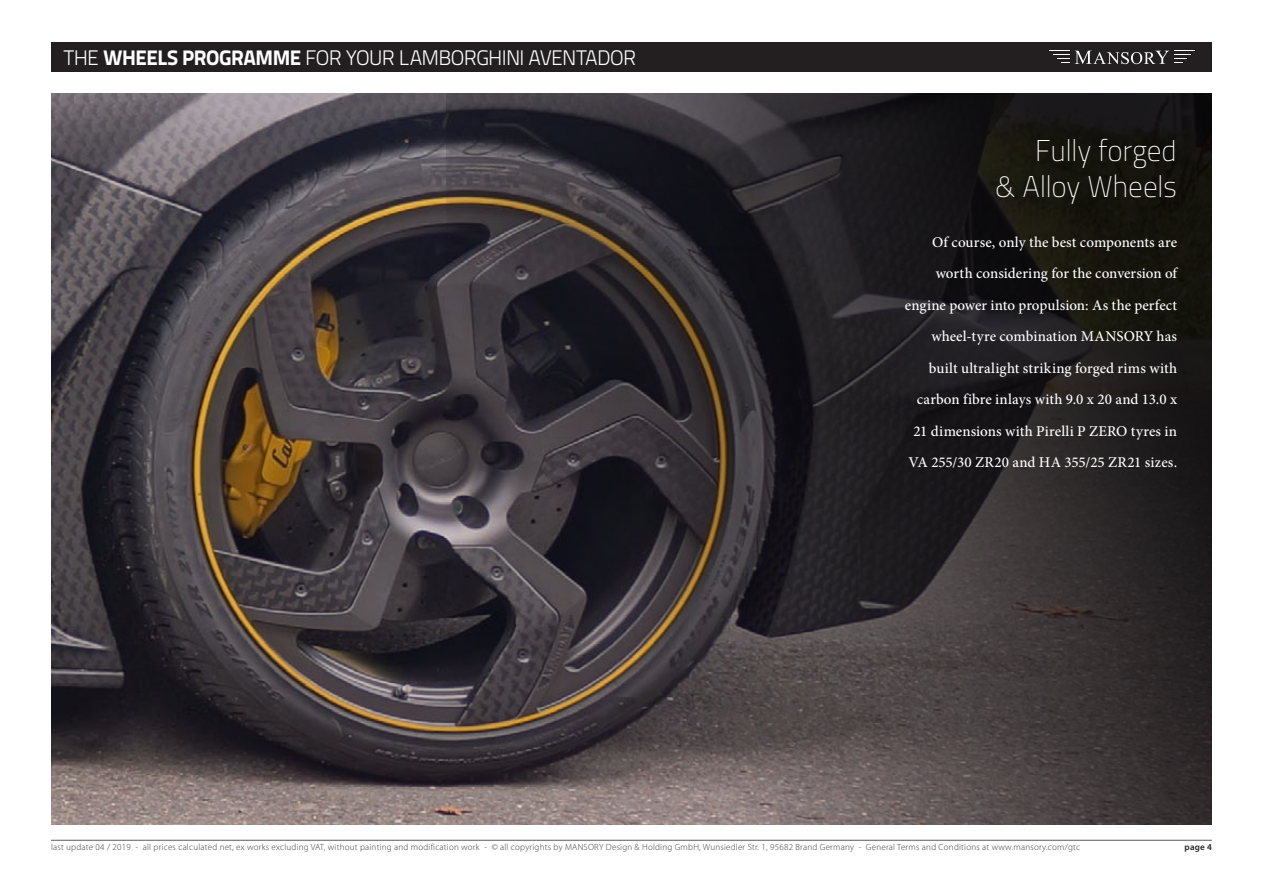
<style>
.page{position:relative;width:1263px;height:893px;background:#fff}
.page>*{position:absolute;margin:0;border:0;box-sizing:border-box;transform-origin:0 0}
.nadpis{font:100 30px/36px "Titillium Text 22 L";letter-spacing:-.015em;color:#fff;text-align:right}
.nadpis-2{font:300 21px "Titillium Text 22 L";letter-spacing:-.03em;color:#fff}
.text{font:500 15px/31.5px "Minion Pro";letter-spacing:.005em;color:#fff;text-align:right}
.t1{font:300 9px "Myriad Pro";letter-spacing:.025em;color:#3e3e3f}
.t2{font:600 9px "Myriad Pro";color:#231f20}
.s1{font-weight:800}
</style>
<div class="page">
<div style="left:51px;top:43px;width:1161px;height:29px;background:#231f20"></div>
<svg style="left:1053px;top:54px;width:16px;height:9px"></svg>
<svg style="left:1075px;top:51px;width:116px;height:13px"></svg>
<img style="left:51px;top:94px;width:395px;height:731px">
<svg style="left:446px;top:94px;width:766px;height:731px;background:#342f31"></svg>
<hr style="left:51px;top:840px;width:1161px;height:1px;background:#231f20">
<p class="nadpis-2" style="left:64px;top:43px;width:574px">THE <span class="s1">WHEELS PROGRAMME</span> FOR YOUR LAMBORGHINI AVENTADOR</p>
<p class="nadpis" style="left:995px;top:131px;width:184px">Fully forged<br>&amp; Alloy Wheels</p>
<p class="text" style="left:905px;top:226px;width:274px">Of course, only the best components are worth considering for the conversion of engine power into propulsion: As the perfect wheel-tyre combination MANSORY has built ultralight striking forged rims with carbon fibre inlays with 9.0 x 20 and 13.0 x 21 dimensions with Pirelli P ZERO tyres in VA 255/30 ZR20 and HA 355/25 ZR21 sizes.</p>
<p class="t1" style="left:51px;top:842px;width:1031px">last update 04 / 2019 - all prices calculated net, ex works excluding VAT, without painting and modification work - © all copyrights by MANSORY Design &amp; Holding GmbH, Wunsiedler Str. 1, 95682 Brand Germany - General Terms and Conditions at www.mansory.com/gtc</p>
<p class="t2" style="left:1184px;top:842px;width:29px">page 4</p>
</div>
